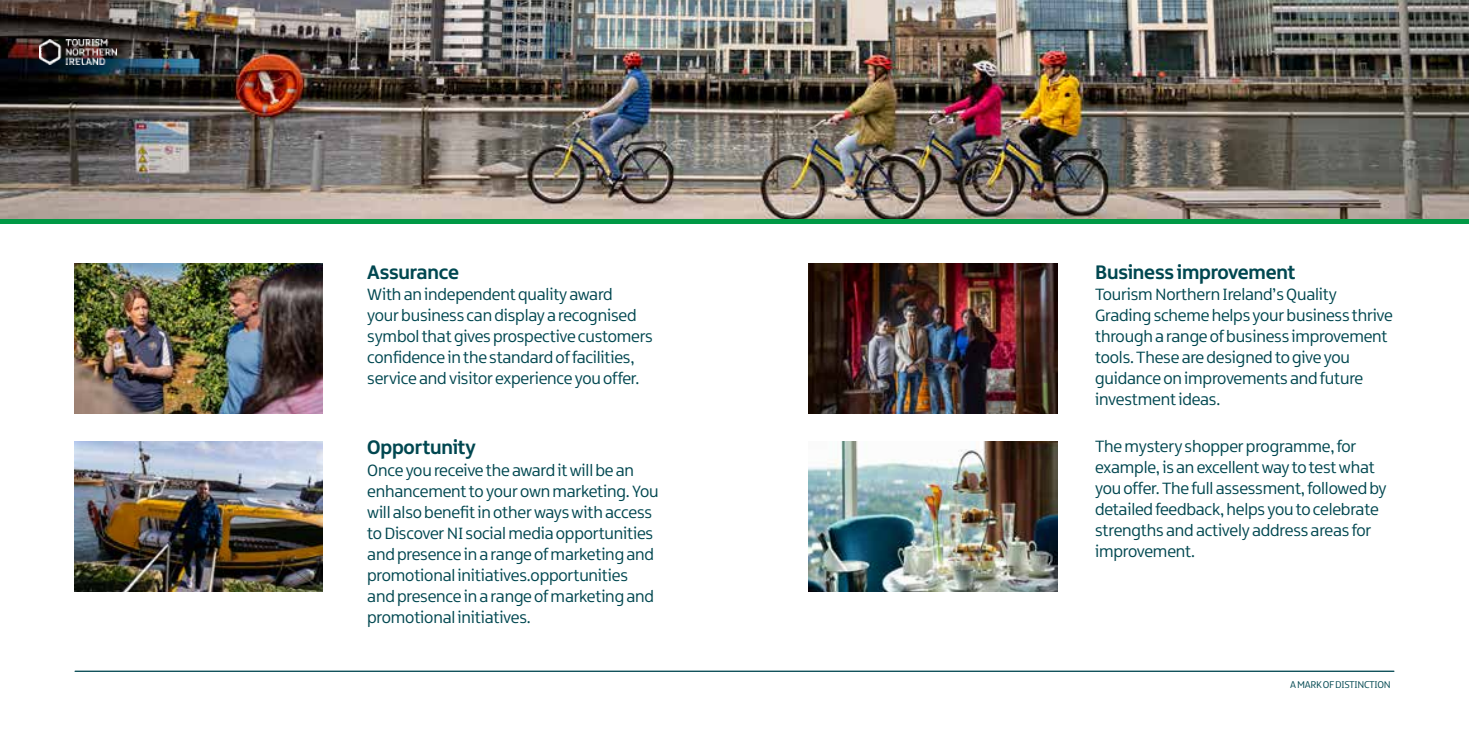
<style>
.page{position:relative;width:1469px;height:735px;background:#fff}
.page>*{position:absolute;margin:0;border:0;box-sizing:border-box;transform-origin:0 0}
.t1{font:700 21px "Northern Ireland";letter-spacing:-.01em;color:#004750}
.t2{font:17.5px/21px "Northern Ireland";letter-spacing:-.01em;color:#004750}
.t3{font:10.5px "Northern Ireland";letter-spacing:-.03em;color:#004750}
</style>
<div class="page">
<img style="left:0;top:0;width:1468px;height:219px">
<div style="left:0;top:219px;width:1468px;height:5px;background:#009945"></div>
<img style="left:74px;top:263px;width:249px;height:150px">
<img style="left:74px;top:441px;width:249px;height:150px">
<hr style="left:75px;top:670px;width:1318px;height:1px;background:#004750">
<img style="left:40px;top:40px;width:77px;height:25px">
<img style="left:809px;top:263px;width:248px;height:150px">
<img style="left:809px;top:441px;width:248px;height:150px">
<p class="t1" style="left:367px;top:258px;width:93px">Assurance</p>
<p class="t2" style="left:367px;top:283px;width:287px">With an independent quality award<br>your business can display a recognised symbol that gives prospective customers confidence in the standard of facilities, service and visitor experience you offer.</p>
<p class="t1" style="left:367px;top:434px;width:110px">Opportunity</p>
<p class="t2" style="left:367px;top:459px;width:293px">Once you receive the award it will be an enhancement to your own marketing. You will also benefit in other ways with access to Discover NI social media opportunities and presence in a range of marketing and promotional initiatives.opportunities and presence in a range of marketing and promotional initiatives.</p>
<p class="t1" style="left:1095px;top:258px;width:202px">Business improvement</p>
<p class="t2" style="left:1095px;top:283px;width:299px">Tourism Northern Ireland’s Quality Grading scheme helps your business thrive through a range of business improvement tools. These are designed to give you guidance on improvements and future investment ideas.</p>
<p class="t2" style="left:1095px;top:435px;width:293px">The mystery shopper programme, for example, is an excellent way to test what you offer. The full assessment, followed by detailed feedback, helps you to celebrate strengths and actively address areas for improvement.</p>
<p class="t3" style="left:1290px;top:678px;width:102px">A MARK OF DISTINCTION</p>
</div>
